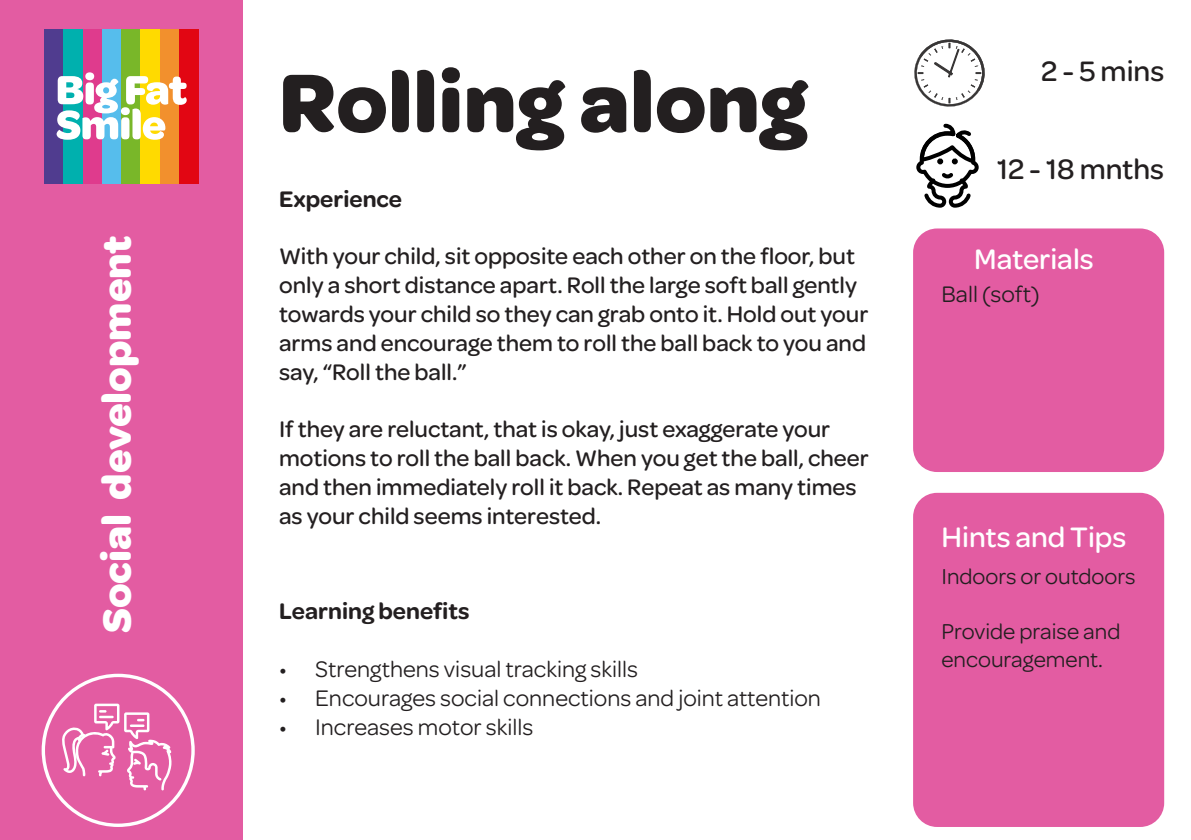
<style>
.page{position:relative;width:1191px;height:840px;background:#fff}
.page>*{position:absolute;margin:0;border:0;box-sizing:border-box;transform-origin:0 0}
.t1{font:700 88px "Omnes";color:#231f20}
.t2{font:700 42px "Omnes";color:#fff}
.t3{font:500 30px "Omnes";color:#fff}
.t4{font:500 30px "Omnes";color:#231f20}
.t5{font:500 24px/28.8px "Omnes";color:#231f20}
.t6{font:24px "Omnes";color:#231f20}
.t7{font:600 24px "Omnes";color:#231f20}
.t8{font:23px/27.6px "Omnes";color:#231f20}
</style>
<div class="page">
<div style="left:0;top:0;width:243px;height:839px;background:#e35ca2"></div>
<div style="left:913px;top:492px;width:251px;height:334px;background:#e35ca2;border-radius:24px"></div>
<div style="left:913px;top:228px;width:251px;height:243px;background:#e35ca2;border-radius:24px"></div>
<div style="left:44px;top:29px;width:20px;height:155px;background:#503c8f"></div>
<div style="left:64px;top:29px;width:19px;height:155px;background:#00b0ae"></div>
<div style="left:83px;top:29px;width:19px;height:155px;background:#df3b8d"></div>
<div style="left:102px;top:29px;width:19px;height:155px;background:#56bdec"></div>
<div style="left:121px;top:29px;width:20px;height:155px;background:#79b729"></div>
<div style="left:141px;top:29px;width:19px;height:155px;background:#ffda00"></div>
<div style="left:160px;top:29px;width:19px;height:155px;background:#f2902d"></div>
<div style="left:179px;top:29px;width:20px;height:155px;background:#e20613"></div>
<div style="left:85px;top:72px;width:9px;height:8px;background:#fff;border-radius:50%"></div>
<svg style="left:57px;top:76px;width:62px;height:64px"></svg>
<div style="left:121px;top:117px;width:8px;height:22px;background:#fff;border-radius:4px"></div>
<div style="left:121px;top:107px;width:9px;height:8px;background:#fff;border-radius:50%"></div>
<svg style="left:126px;top:76px;width:61px;height:64px"></svg>
<svg style="left:914px;top:39px;width:71px;height:68px"></svg>
<svg style="left:916px;top:123px;width:63px;height:85px"></svg>
<div style="left:42px;top:673px;width:153px;height:153px;border:3px solid #fff;border-radius:50%"></div>
<svg style="left:61px;top:703px;width:111px;height:87px"></svg>
<h2 class="t2" style="left:86px;top:632px;width:399px;rotate:-90deg">Social development</h2>
<h1 class="t1" style="left:279px;top:37px;width:530px">Rolling along</h1>
<p class="t7" style="left:279px;top:182px;width:125px">Experience</p>
<p class="t5" style="left:279px;top:240px;width:591px">With your child, sit opposite each other on the floor, but only a short distance apart. Roll the large soft ball gently towards your child so they can grab onto it. Hold out your arms and encourage them to roll the ball back to you and say, “Roll the ball.”</p>
<p class="t5" style="left:279px;top:413px;width:591px">If they are reluctant, that is okay, just exaggerate your motions to roll the ball back. When you get the ball, cheer and then immediately roll it back. Repeat as many times as your child seems interested.</p>
<p class="t7" style="left:279px;top:594px;width:192px">Learning benefits</p>
<p class="t6" style="left:279px;top:652px;width:360px">• Strengthens visual tracking skills</p>
<p class="t6" style="left:279px;top:681px;width:543px">• Encourages social connections and joint attention</p>
<p class="t6" style="left:279px;top:710px;width:256px">• Increases motor skills</p>
<p class="t4" style="left:1041px;top:50px;width:124px">2 - 5 mins</p>
<p class="t4" style="left:997px;top:148px;width:169px">12 - 18 mnths</p>
<p class="t3" style="left:974px;top:238px;width:121px">Materials</p>
<p class="t6" style="left:941px;top:277px;width:100px">Ball (soft)</p>
<p class="t3" style="left:941px;top:516px;width:186px">Hints and Tips</p>
<p class="t8" style="left:941px;top:560px;width:196px">Indoors or outdoors</p>
<p class="t8" style="left:941px;top:615px;width:180px">Provide praise and encouragement.</p>
</div>
